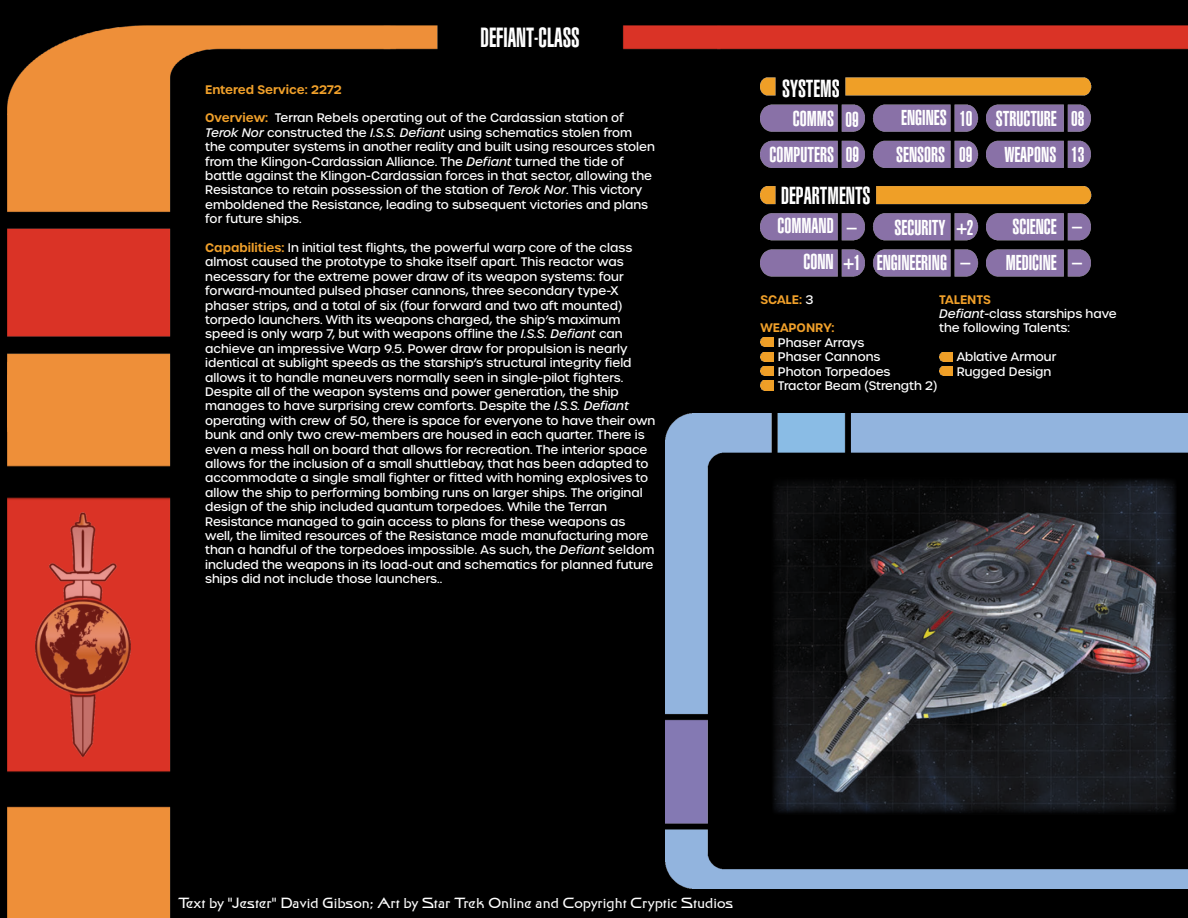
<style>
.page{position:relative;width:1188px;height:918px;background:#000}
.page>*{position:absolute;margin:0;border:0;box-sizing:border-box;transform-origin:0 0}
.Species{font:ultra-condensed 27px "Context Ultra Condensed S Si";color:#fff;scale:.95 1}
.t1{font:ultra-condensed 24px "Context Ultra Condensed S Si";color:#fff}
.Numbers{font:ultra-condensed 21px/36.5px "Context Ultra Condensed S Si";color:#fff;text-align:right}
.Numbers-2{font:ultra-condensed 21px "Context Ultra Condensed S Si";color:#fff;scale:.95 1}
.Legal{font:15px "Final Frontier";color:#fff}
.t2{font:500 12px/14.4px "Urbane";color:#fff}
.t3{font:600 12px "Urbane";color:#f0a02a}
.s1{font-weight:600;color:#f0a02a}
.s2{font-style:italic}
.s3{font-weight:500;color:#fff}
</style>
<div class="page">
<img style="left:8px;top:25px;width:1180px;height:893px">
<img style="left:761px;top:68px;width:381px;height:213px">
<img style="left:666px;top:413px;width:522px;height:475px">
<img style="left:36px;top:512px;width:94px;height:245px">
<img style="left:760px;top:338px;width:14px;height:9px">
<img style="left:760px;top:352px;width:14px;height:9px">
<img style="left:760px;top:366px;width:14px;height:10px">
<img style="left:760px;top:381px;width:14px;height:9px">
<svg style="left:939px;top:352px;width:13px;height:24px"></svg>
<img style="left:735px;top:465px;width:453px;height:373px">
<p class="Species" style="left:481px;top:21px;width:106px">DEFIANT-CLASS</p>
<p class="t3" style="left:205px;top:81px;width:138px">Entered Service: 2272</p>
<p class="t2" style="left:205px;top:111px;width:451px"><span class="s1">Overview:</span> Terran Rebels operating out of the Cardassian station of <span class="s2">Terok Nor</span> constructed the <span class="s2">I.S.S. Defiant</span> using schematics stolen from the computer systems in another reality and built using resources stolen from the Klingon-Cardassian Alliance. The <span class="s2">Defiant</span> turned the tide of battle against the Klingon-Cardassian forces in that sector, allowing the Resistance to retain possession of the station of <span class="s2">Terok Nor</span>. This victory emboldened the Resistance, leading to subsequent victories and plans for future ships.</p>
<p class="t2" style="left:205px;top:241px;width:452px"><span class="s1">Capabilities:</span> In initial test flights, the powerful warp core of the class almost caused the prototype to shake itself apart. This reactor was necessary for the extreme power draw of its weapon systems: four forward-mounted pulsed phaser cannons, three secondary type-X phaser strips, and a total of six (four forward and two aft mounted) torpedo launchers. With its weapons charged, the ship’s maximum speed is only warp 7, but with weapons offline the <span class="s2">I.S.S. Defiant</span> can achieve an impressive Warp 9.5. Power draw for propulsion is nearly identical at sublight speeds as the starship’s structural integrity field allows it to handle maneuvers normally seen in single-pilot fighters.<br>Despite all of the weapon systems and power generation, the ship manages to have surprising crew comforts. Despite the <span class="s2">I.S.S. Defiant </span>operating with crew of 50, there is space for everyone to have their own bunk and only two crew-members are housed in each quarter. There is even a mess hall on board that allows for recreation. The interior space allows for the inclusion of a small shuttlebay, that has been adapted to accommodate a single small fighter or fitted with homing explosives to allow the ship to performing bombing runs on larger ships. The original design of the ship included quantum torpedoes. While the Terran Resistance managed to gain access to plans for these weapons as well, the limited resources of the Resistance made manufacturing more than a handful of the torpedoes impossible. As such, the <span class="s2">Defiant</span> seldom included the weapons in its load-out and schematics for planned future ships did not include those launchers..</p>
<h2 class="t1" style="left:782px;top:74px;width:59px">SYSTEMS</h2>
<h3 class="Numbers" style="left:769px;top:100px;width:66px">COMMS<br>COMPUTERS</h3>
<p class="Numbers-2" style="left:846px;top:107px;width:15px">09</p>
<p class="Numbers-2" style="left:846px;top:143px;width:15px">09</p>
<h2 class="t1" style="left:781px;top:182px;width:91px">DEPARTMENTS</h2>
<h3 class="Numbers" style="left:896px;top:99px;width:52px;line-height:37px;text-align:left">ENGINES<br>SENSORS</h3>
<h3 class="Numbers" style="left:777px;top:208px;width:58px;line-height:35.7px">COMMAND<br>CONN</h3>
<p class="Numbers-2" style="left:847px;top:215px;width:12px">–</p>
<p class="Numbers-2" style="left:844px;top:251px;width:19px">+1</p>
<h3 class="Numbers" style="left:877px;top:210px;width:72px;line-height:35.2px">SECURITY<br>ENGINEERING</h3>
<h3 class="Numbers" style="left:996px;top:100px;width:63px">STRUCTURE</h3>
<p class="Numbers-2" style="left:1071px;top:106px;width:15px">08</p>
<p class="Numbers-2" style="left:959px;top:107px;width:15px">10</p>
<p class="Numbers-2" style="left:959px;top:142px;width:15px">09</p>
<p class="Numbers-2" style="left:1071px;top:143px;width:15px">13</p>
<h3 class="Numbers" style="left:1004px;top:136px;width:54px">WEAPONS</h3>
<h3 class="Numbers" style="left:1012px;top:208px;width:46px">SCIENCE</h3>
<p class="Numbers-2" style="left:957px;top:215px;width:19px">+2</p>
<p class="Numbers-2" style="left:960px;top:251px;width:12px">–</p>
<p class="Numbers-2" style="left:1072px;top:251px;width:12px">–</p>
<p class="Numbers-2" style="left:1072px;top:214px;width:12px">–</p>
<h3 class="Numbers" style="left:1006px;top:244px;width:52px">MEDICINE</h3>
<p class="t3" style="left:760px;top:291px;width:54px">SCALE: <span class="s3">3</span></p>
<p class="t3" style="left:760px;top:320px;width:76px">WEAPONRY:</p>
<p class="t2" style="left:778px;top:335px;width:88px">Phaser Arrays</p>
<p class="t2" style="left:778px;top:350px;width:104px">Phaser Cannons</p>
<p class="t2" style="left:778px;top:364px;width:114px">Photon Torpedoes</p>
<p class="t2" style="left:778px;top:379px;width:161px">Tractor Beam (Strength 2)</p>
<p class="t3" style="left:939px;top:291px;width:53px">TALENTS</p>
<p class="t2" style="left:939px;top:307px;width:179px"><span class="s2">Defiant</span>-class starships have the following Talents:</p>
<p class="t2" style="left:957px;top:350px;width:101px">Ablative Armour<br>Rugged Design</p>
<p class="Legal" style="left:178px;top:896px;width:557px">Text by "Jester" David Gibson; Art by Star Trek Online and Copyright Cryptic Studios</p>
</div>
